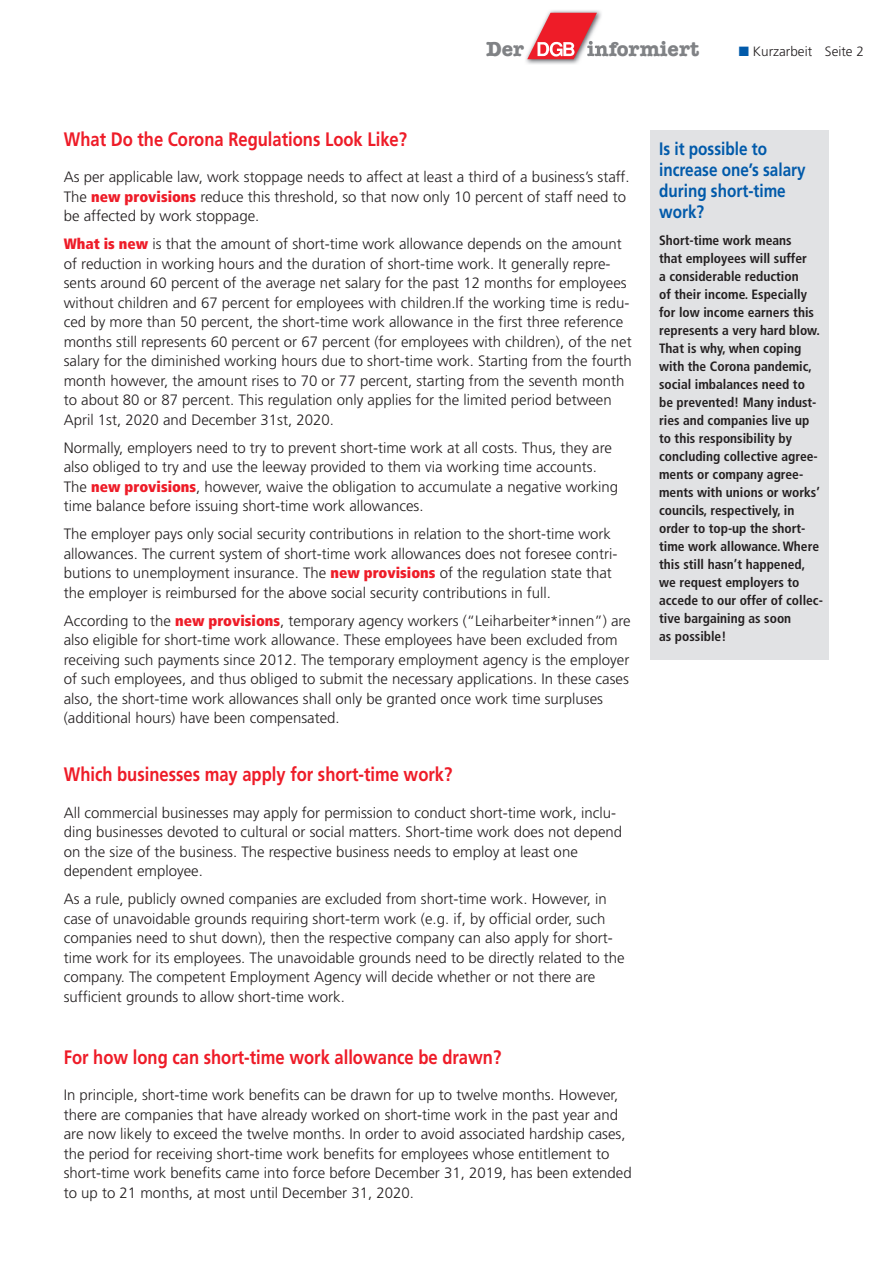
<style>
.page{position:relative;width:893px;height:1263px;background:#fff}
.page>*{position:absolute;margin:0;border:0;box-sizing:border-box;transform-origin:0 0}
.t1{font:700 21px "American Typewriter";color:#808285}
.t2{font:700 19.5px "Frutiger";color:#ee1c28;scale:.85 1}
.t3{font:700 18px/21px "Frutiger";color:#015aaa;scale:.85 1}
.t4{font:300 15px/19.5px "Frutiger";color:#231f20}
.t5{font:700 condensed 13.5px/18px "Frutiger";color:#231f20}
.t6{font:300 13.5px "Frutiger";color:#231f20}
.s1{color:#015aaa}
.s2{font-weight:900;font-stretch:condensed;color:#ee1c28}
</style>
<div class="page">
<img style="left:526px;top:10px;width:75px;height:54px">
<img style="left:526px;top:41px;width:76px;height:15px">
<svg style="left:527px;top:13px;width:71px;height:46px"></svg>
<div style="left:651px;top:131px;width:178px;height:529px;background:#e1e2e4"></div>
<h1 class="t1" style="left:486px;top:36px;width:39px">Der</h1>
<h1 class="t1" style="left:587px;top:36px;width:114px">informiert</h1>
<p class="t6" style="left:739px;top:44px;width:127px"><span class="s1">■</span> Kurzarbeit Seite 2</p>
<h2 class="t2" style="left:64px;top:127px;width:405px">What Do the Corona Regulations Look Like?</h2>
<p class="t4" style="left:64px;top:167px;width:567px">As per applicable law, work stoppage needs to affect at least a third of a business’s staff.<br>The <span class="s2">new provisions</span> reduce this threshold, so that now only 10 percent of staff need to be affected by work stoppage.</p>
<p class="t4" style="left:64px;top:234px;width:570px"><span class="s2">What is new</span> is that the amount of short-time work allowance depends on the amount of reduction in working hours and the duration of short-time work. It generally repre&shy;sents around 60 percent of the average net salary for the past 12 months for employees without children and 67 percent for employees with children.If the working time is redu&shy;ced by more than 50 percent, the short-time work allowance in the first three reference months still represents 60 percent or 67 percent (for employees with children), of the net salary for the diminished working hours due to short-time work. Starting from the fourth month however, the amount rises to 70 or 77 percent, starting from the seventh month to about 80 or 87 percent. This regulation only applies for the limited period between April 1st, 2020 and December 31st, 2020.</p>
<p class="t4" style="left:64px;top:438px;width:556px">Normally, employers need to try to prevent short-time work at all costs. Thus, they are also obliged to try and use the leeway provided to them via working time accounts.<br>The <span class="s2">new provisions</span>, however, waive the obligation to accumulate a negative working time balance before issuing short-time work allowances.</p>
<p class="t4" style="left:64px;top:524px;width:555px">The employer pays only social security contributions in relation to the short-time work allowances. The current system of short-time work allowances does not foresee contri&shy;butions to unemployment insurance. The <span class="s2">new provisions</span> of the regulation state that the employer is reimbursed for the above social security contributions in full.</p>
<p class="t4" style="left:64px;top:611px;width:568px">According to the <span class="s2">new provisions</span>, temporary agency workers (“Leiharbeiter*innen”) are also eligible for short-time work allowance. These employees have been excluded from receiving such payments since 2012. The temporary employment agency is the employer of such employees, and thus obliged to submit the necessary applications. In these cases also, the short-time work allowances shall only be granted once work time surpluses (additional hours) have been compensated.</p>
<h2 class="t2" style="left:64px;top:763px;width:459px">Which businesses may apply for short-time work?</h2>
<p class="t4" style="left:64px;top:803px;width:560px">All commercial businesses may apply for permission to conduct short-time work, inclu&shy;ding businesses devoted to cultural or social matters. Short-time work does not depend on the size of the business. The respective business needs to employ at least one dependent employee.</p>
<p class="t4" style="left:64px;top:889px;width:562px">As a rule, publicly owned companies are excluded from short-time work. However, in case of unavoidable grounds requiring short-term work (e.g. if, by official order, such companies need to shut down), then the respective company can also apply for short&shy;time work for its employees. The unavoidable grounds need to be directly related to the company. The competent Employment Agency will decide whether or not there are sufficient grounds to allow short-time work.</p>
<h2 class="t2" style="left:64px;top:1045px;width:516px">For how long can short-time work allowance be drawn?</h2>
<p class="t4" style="left:64px;top:1085px;width:569px">In principle, short-time work benefits can be drawn for up to twelve months. However, there are companies that have already worked on short-time work in the past year and are now likely to exceed the twelve months. In order to avoid associated hardship cases, the period for receiving short-time work benefits for employees whose entitlement to short-time work benefits came into force before December 31, 2019, has been extended to up to 21 months, at most until December 31, 2020.</p>
<p class="t3" style="left:659px;top:138px;width:174px">Is it possible to increase one’s salary during short-time work?</p>
<p class="t5" style="left:659px;top:231px;width:165px">Short-time work means<br>that employees will suffer<br>a considerable reduction<br>of their income. Especially for low income earners this represents a very hard blow.<br>That is why, when coping with the Corona pandemic, social imbalances need to<br>be prevented! Many indust&shy;ries and companies live up to this responsibility by concluding collective agree&shy;ments or company agree&shy;ments with unions or works’ councils, respectively, in order to top-up the short&shy;time work allowance. Where this still hasn’t happened, we request employers to accede to our offer of collec&shy;tive bargaining as soon<br>as possible!</p>
</div>
